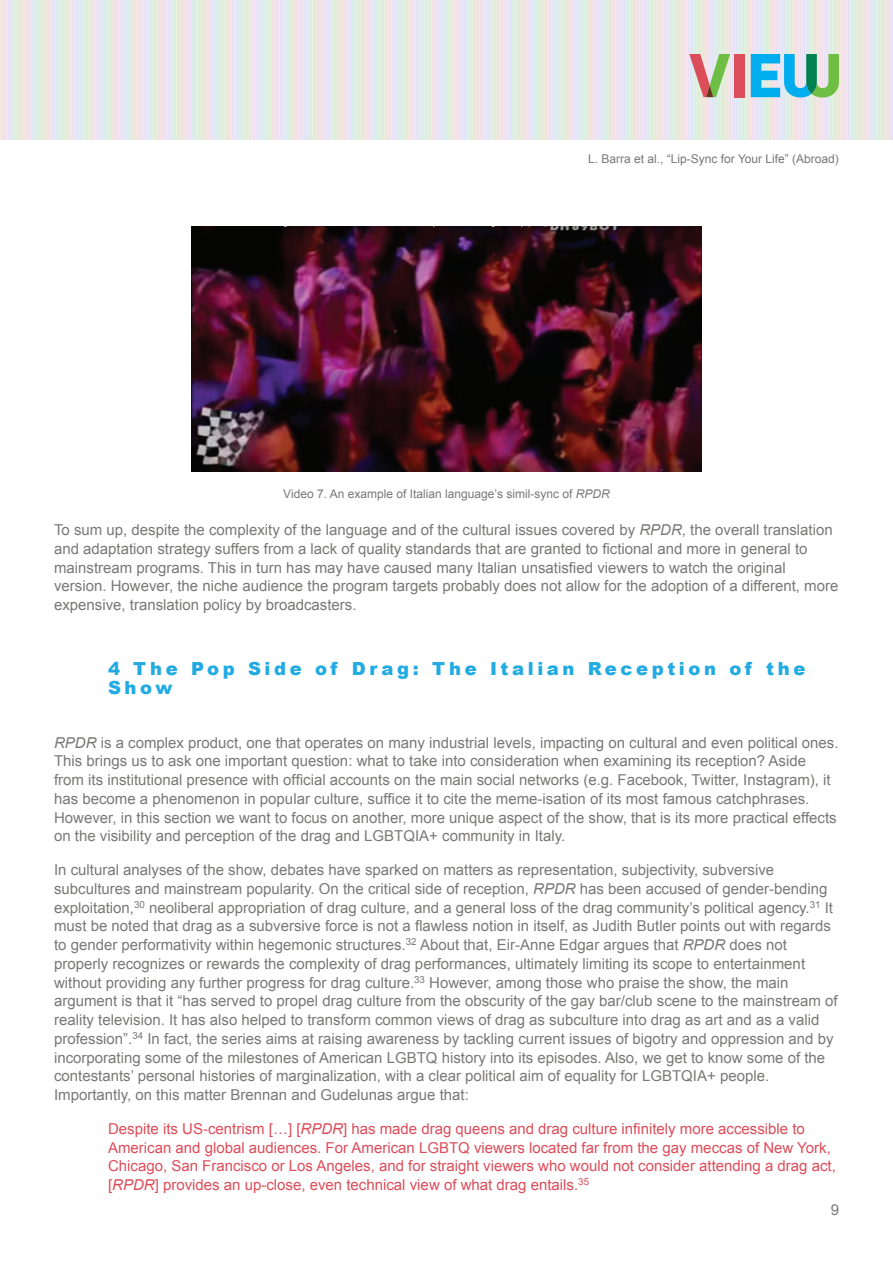
<style>
.page{position:relative;width:893px;height:1263px;background:#fff}
.page>*{position:absolute;margin:0;border:0;box-sizing:border-box;transform-origin:0 0}
.A_head{font:900 18px/18.8px "Arial";letter-spacing:.2em;color:#22abe2}
.Body_text_next{font:15px/18.8px "Arial";color:#797877}
.Body_text_first{font:15px/18.8px "Arial";color:#797877}
.Extract{font:15px/18.8px "Arial";color:#dd4c59}
.Figure_title{font:12px "Arial";color:#797877}
.s1{font-style:italic}
</style>
<div class="page">
<img style="left:0;top:0;width:893px;height:140px">
<div style="left:734px;top:54px;width:10px;height:43px;background:#db4d58"></div>
<svg style="left:751px;top:54px;width:88px;height:44px;background:#64c0c4"></svg>
<svg style="left:689px;top:54px;width:41px;height:43px;background:#c5b69c"></svg>
<img style="left:191px;top:226px;width:511px;height:245px">
<p class="Figure_title" style="left:588px;top:151px;width:252px">L. Barra et al., “Lip-Sync for Your Life” (Abroad)</p>
<p class="Figure_title" style="left:283px;top:486px;width:328px">Video 7. An example of Italian language’s simil-sync of <span class="s1">RPDR</span></p>
<p class="Body_text_next" style="left:54px;top:521px;width:786px">To sum up, despite the complexity of the language and of the cultural issues covered by <span class="s1">RPDR</span>, the overall translation and adaptation strategy suffers from a lack of quality standards that are granted to fictional and more in general to mainstream programs. This in turn has may have caused many Italian unsatisfied viewers to watch the original version. However, the niche audience the program targets probably does not allow for the adoption of a different, more expensive, translation policy by broadcasters.</p>
<p class="A_head" style="left:108px;top:658px;width:699px">4 The Pop Side of Drag: The Italian Reception of the<br>Show</p>
<p class="Body_text_first" style="left:54px;top:733px;width:786px"><span class="s1">RPDR</span> is a complex product, one that operates on many industrial levels, impacting on cultural and even political ones.<br>This brings us to ask one important question: what to take into consideration when examining its reception? Aside from its institutional presence with official accounts on the main social networks (e.g. Facebook, Twitter, Instagram), it has become a phenomenon in popular culture, suffice it to cite the meme-isation of its most famous catchphrases.<br>However, in this section we want to focus on another, more unique aspect of the show, that is its more practical effects on the visibility and perception of the drag and LGBTQIA+ community in Italy.</p>
<p class="Body_text_next" style="left:54px;top:860px;width:785px">In cultural analyses of the show, debates have sparked on matters as representation, subjectivity, subversive subcultures and mainstream popularity. On the critical side of reception, <span class="s1">RPDR</span> has been accused of gender-bending exploitation,<sup>30</sup> neoliberal appropriation of drag culture, and a general loss of the drag community’s political agency.<sup>31</sup> It must be noted that drag as a subversive force is not a flawless notion in itself, as Judith Butler points out with regards to gender performativity within hegemonic structures.<sup>32</sup> About that, Eir-Anne Edgar argues that <span class="s1">RPDR</span> does not properly recognizes or rewards the complexity of drag performances, ultimately limiting its scope to entertainment without providing any further progress for drag culture.<sup>33</sup> However, among those who praise the show, the main argument is that it “has served to propel drag culture from the obscurity of the gay bar/club scene to the mainstream of reality television. It has also helped to transform common views of drag as subculture into drag as art and as a valid profession”.<sup>34</sup> In fact, the series aims at raising awareness by tackling current issues of bigotry and oppression and by incorporating some of the milestones of American LGBTQ history into its episodes. Also, we get to know some of the contestants’ personal histories of marginalization, with a clear political aim of equality for LGBTQIA+ people.<br>Importantly, on this matter Brennan and Gudelunas argue that:</p>
<p class="Extract" style="left:108px;top:1119px;width:729px">Despite its US-centrism […] [<span class="s1">RPDR</span>] has made drag queens and drag culture infinitely more accessible to American and global audiences. For American LGBTQ viewers located far from the gay meccas of New York, Chicago, San Francisco or Los Angeles, and for straight viewers who would not consider attending a drag act, [<span class="s1">RPDR</span>] provides an up-close, even technical view of what drag entails.<sup>35</sup></p>
<p class="Body_text_next" style="left:831px;top:1201px;width:10px">9</p>
</div>
